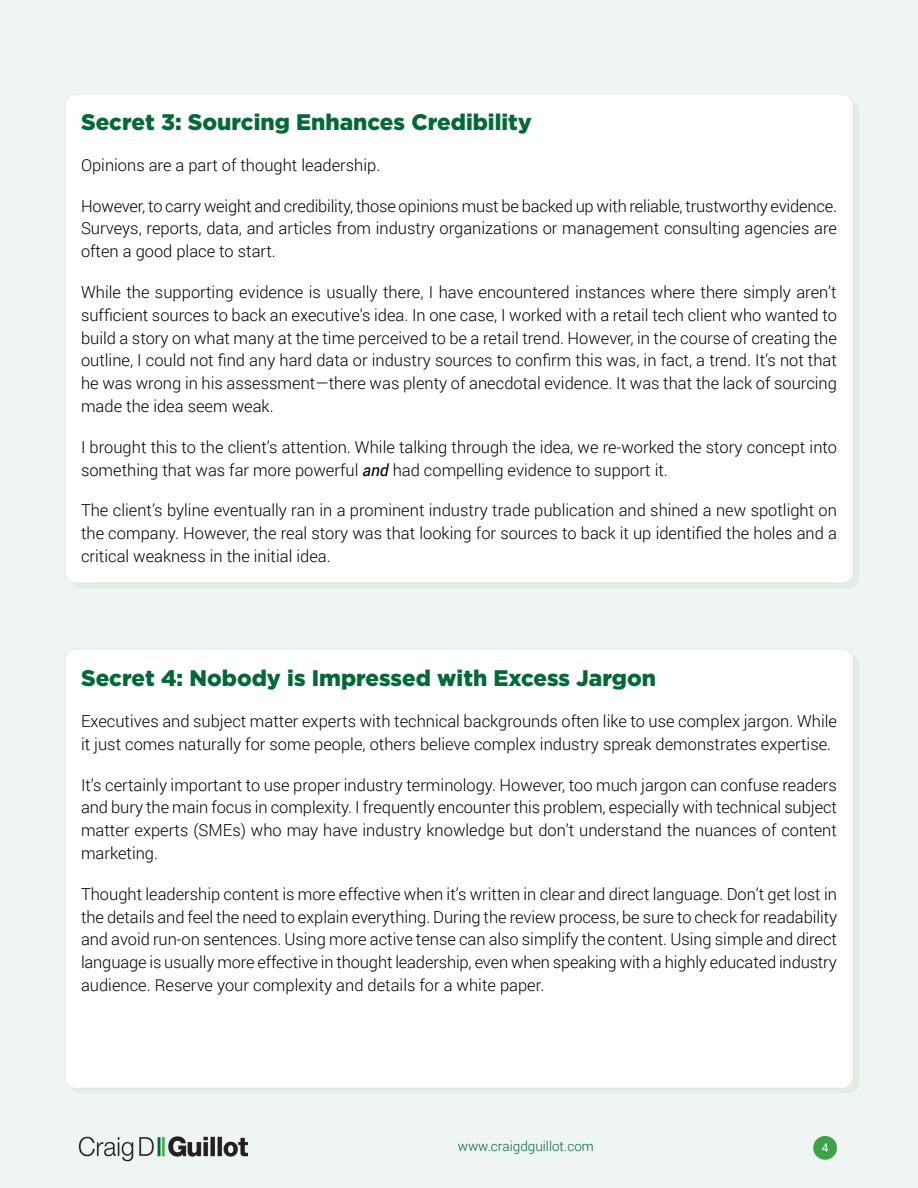
<style>
.page{position:relative;width:918px;height:1188px;background:#eef5f2}
.page>*{position:absolute;margin:0;border:0;box-sizing:border-box;transform-origin:0 0}
.t1{font:900 22.5px "Gotham";color:#056839}
.t2{font:300 16.5px/22.8px "Roboto";color:#000;text-align:justify}
.t3{font:300 13.5px "Roboto";color:#056839}
.t4{font:12px "Roboto";color:#fff}
.s1{font-weight:400;font-style:italic}
</style>
<div class="page">
<div style="left:65px;top:94px;width:788px;height:489px;background:#fff;border-radius:11px"></div>
<div style="left:65px;top:649px;width:788px;height:439px;background:#fff;border-radius:11px"></div>
<div style="left:64px;top:648px;width:790px;height:441px;border:2px solid #3da248;border-radius:11px"></div>
<img style="left:79px;top:1136px;width:168px;height:26px">
<div style="left:813px;top:1136px;width:24px;height:24px;background:#3da248;border-radius:50%"></div>
<h1 class="t1" style="left:81px;top:109px;width:453px">Secret 3: Sourcing Enhances Credibility</h1>
<p class="t2" style="left:81px;top:153px;width:301px">Opinions are a part of thought leadership.</p>
<p class="t2" style="left:81px;top:194px;width:758px">However, to carry weight and credibility, those opinions must be backed up with reliable, trustworthy evidence.<br>Surveys, reports, data, and articles from industry organizations or management consulting agencies are often a good place to start.</p>
<p class="t2" style="left:81px;top:280px;width:758px">While the supporting evidence is usually there, I have encountered instances where there simply aren’t sufficient sources to back an executive’s idea. In one case, I worked with a retail tech client who wanted to build a story on what many at the time perceived to be a retail trend. However, in the course of creating the outline, I could not find any hard data or industry sources to confirm this was, in fact, a trend. It’s not that he was wrong in his assessment—there was plenty of anecdotal evidence. It was that the lack of sourcing made the idea seem weak.</p>
<p class="t2" style="left:81px;top:435px;width:758px">I brought this to the client’s attention. While talking through the idea, we re-worked the story concept into something that was far more powerful <span class="s1">and</span> had compelling evidence to support it.</p>
<p class="t2" style="left:81px;top:499px;width:758px">The client’s byline eventually ran in a prominent industry trade publication and shined a new spotlight on the company. However, the real story was that looking for sources to back it up identified the holes and a critical weakness in the initial idea.</p>
<h1 class="t1" style="left:81px;top:665px;width:577px">Secret 4: Nobody is Impressed with Excess Jargon</h1>
<p class="t2" style="left:81px;top:709px;width:758px">Executives and subject matter experts with technical backgrounds often like to use complex jargon. While it just comes naturally for some people, others believe complex industry spreak demonstrates expertise.</p>
<p class="t2" style="left:81px;top:773px;width:758px">It’s certainly important to use proper industry terminology. However, too much jargon can confuse readers and bury the main focus in complexity. I frequently encounter this problem, especially with technical subject matter experts (SMEs) who may have industry knowledge but don’t understand the nuances of content marketing.</p>
<p class="t2" style="left:81px;top:882px;width:758px">Thought leadership content is more effective when it’s written in clear and direct language. Don’t get lost in the details and feel the need to explain everything. During the review process, be sure to check for readability and avoid run-on sentences. Using more active tense can also simplify the content. Using simple and direct language is usually more effective in thought leadership, even when speaking with a highly educated industry audience. Reserve your complexity and details for a white paper.</p>
<p class="t3" style="left:458px;top:1137px;width:137px">www.craigdguillot.com</p>
<p class="t4" style="left:822px;top:1139px;width:8px">4</p>
</div>
